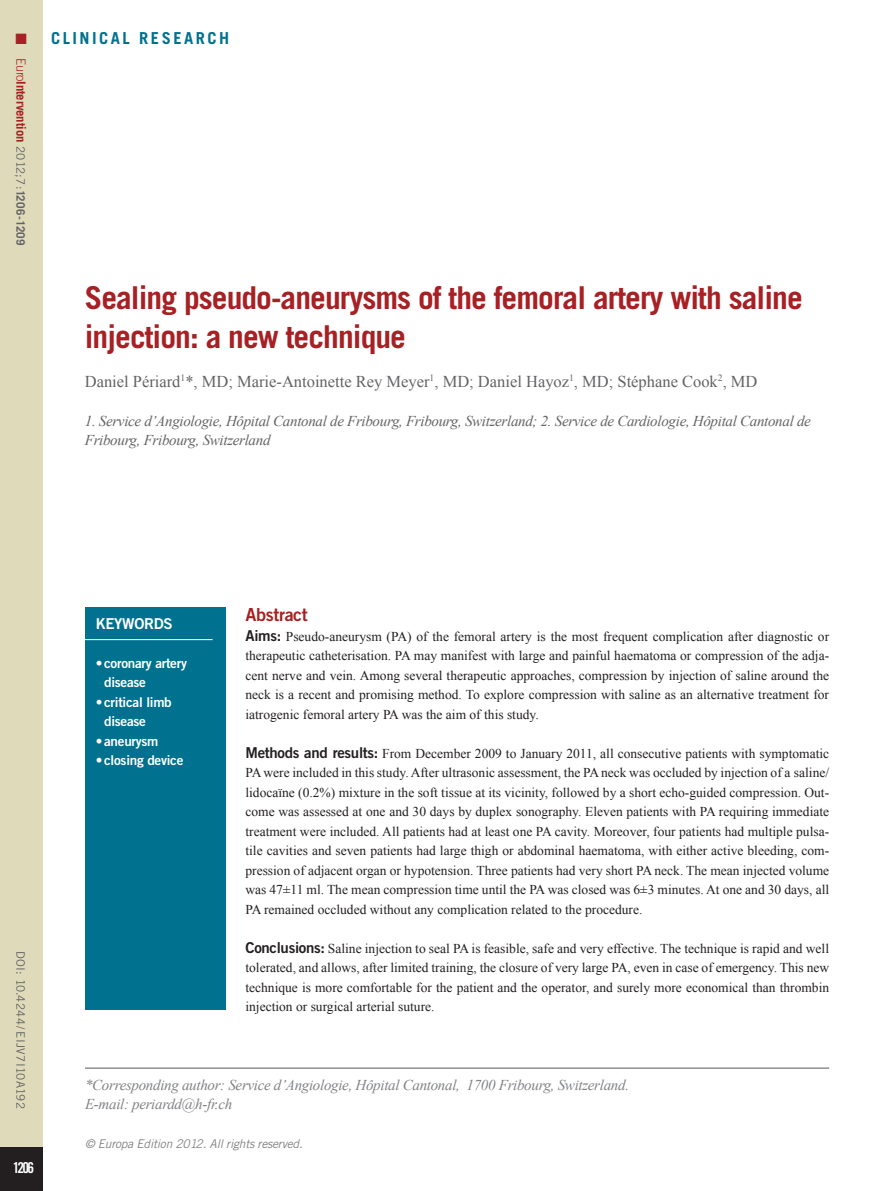
<style>
.page{position:relative;width:893px;height:1191px;background:#fff}
.page>*{position:absolute;margin:0;border:0;box-sizing:border-box;transform-origin:0 0}
.t1{font:700 31.5px/39px "Trade Gothic LT Std";letter-spacing:-.03em;color:#a72023}
.t2{font:18px "Trade Gothic LT Std Bd 2";letter-spacing:-.02em;color:#a72023}
.t3{font:16.5px "Times New Roman";color:#636366}
.t4{font:700 16.5px "Trade Gothic LT Std";letter-spacing:.15em;color:#00718e}
.t5{font:italic 15px/19.5px "Times New Roman";letter-spacing:-.02em;color:#636366}
.t6{font:italic 15px/19.5px "Times New Roman";letter-spacing:-.02em;color:#808285}
.t7{font:15px "Trade Gothic LT Std Bd 2";letter-spacing:-.02em;color:#fff}
.t8{font:15px "Trade Gothic LT Std Bd Cn 20";color:#fff}
.t9{font:15px "Zapf Dingbats ITC";color:#a72023}
.t10{font:13.5px/19.5px "Times New Roman";color:#231f20;text-align:justify}
.t11{font:13.5px/19.5px "Trade Gothic LT Std Bd 2";letter-spacing:-.02em;color:#fff}
.t12{font:700 12.75px "Trade Gothic LT Std";letter-spacing:-.01em;color:#a72023}
.t13{font:italic 12px "Trade Gothic LT Std";letter-spacing:-.02em;color:#808285}
.t14{font:11.7px "Trade Gothic LT Std";letter-spacing:.03em;color:#636366}
.s1{font-weight:300}
.s2{font-weight:400;font-size:11.7px;color:#636366}
.s3{font-size:11.7px;color:#636366}
.s4{font-family:"Trade Gothic LT Std Bd 2";font-size:15px}
</style>
<div class="page">
<div style="left:0;top:0;width:43px;height:1191px;background:#dedaba"></div>
<div style="left:0;top:1147px;width:43px;height:44px;background:#231f20"></div>
<hr style="left:85px;top:1067px;width:744px;height:1px;background:#57585a">
<div style="left:85px;top:607px;width:140px;height:402px;background:#00718e"></div>
<hr style="left:83px;top:639px;width:130px;height:1px;background:#fff">
<p class="t9" style="left:16px;top:32px;width:13px">■</p>
<p class="t12" style="left:29px;top:58px;width:189px;rotate:90deg"><span class="s1">Euro</span>Intervention <span class="s2">2012;7:</span><span class="s3">1206-1209</span></p>
<p class="t4" style="left:51px;top:28px;width:180px">CLINICAL RESEARCH</p>
<h1 class="t1" style="left:85px;top:278px;width:719px">Sealing pseudo-aneurysms of the femoral artery with saline injection: a new technique</h1>
<p class="t3" style="left:85px;top:370px;width:674px">Daniel Périard<sup>1</sup>*, MD; Marie-Antoinette Rey Meyer<sup>1</sup>, MD; Daniel Hayoz<sup>1</sup>, MD; Stéphane Cook<sup>2</sup>, MD</p>
<p class="t5" style="left:85px;top:411px;width:728px">1. Service d’Angiologie, Hôpital Cantonal de Fribourg, Fribourg, Switzerland; 2. Service de Cardiologie, Hôpital Cantonal de<br>Fribourg, Fribourg, Switzerland</p>
<p class="t14" style="left:28px;top:950px;width:160px;rotate:90deg">DOI: 10.4244/EIJV7I10A192</p>
<p class="t8" style="left:13px;top:1158px;width:23px">1206</p>
<p class="t7" style="left:96px;top:614px;width:79px">KEYWORDS</p>
<p class="t11" style="left:104px;top:653px;width:84px;text-indent:-9px">• coronary artery disease</p>
<p class="t11" style="left:104px;top:692px;width:69px;text-indent:-9px">• critical limb disease</p>
<p class="t11" style="left:96px;top:731px;width:64px">• aneurysm</p>
<p class="t11" style="left:96px;top:750px;width:89px">• closing device</p>
<h2 class="t2" style="left:245px;top:603px;width:64px">Abstract</h2>
<p class="t10" style="left:245px;top:626px;width:585px"><span class="s4">Aims:</span> Pseudo-aneurysm (PA) of the femoral artery is the most frequent complication after diagnostic or therapeutic catheterisation. PA may manifest with large and painful haematoma or compression of the adja&shy;cent nerve and vein. Among several therapeutic approaches, compression by injection of saline around the neck is a recent and promising method. To explore compression with saline as an alternative treatment for iatrogenic femoral artery PA was the aim of this study.</p>
<p class="t10" style="left:245px;top:743px;width:585px"><span class="s4">Methods and results:</span> From December 2009 to January 2011, all consecutive patients with symptomatic PA were included in this study. After ultrasonic assessment, the PA neck was occluded by injection of a saline/ lidocaïne (0.2%) mixture in the soft tissue at its vicinity, followed by a short echo-guided compression. Out&shy;come was assessed at one and 30 days by duplex sonography. Eleven patients with PA requiring immediate treatment were included. All patients had at least one PA cavity. Moreover, four patients had multiple pulsa&shy;tile cavities and seven patients had large thigh or abdominal haematoma, with either active bleeding, com&shy;pression of adjacent organ or hypotension. Three patients had very short PA neck. The mean injected volume was 47±11 ml. The mean compression time until the PA was closed was 6±3 minutes. At one and 30 days, all PA remained occluded without any complication related to the procedure.</p>
<p class="t10" style="left:245px;top:938px;width:585px"><span class="s4">Conclusions:</span> Saline injection to seal PA is feasible, safe and very effective. The technique is rapid and well tolerated, and allows, after limited training, the closure of very large PA, even in case of emergency. This new technique is more comfortable for the patient and the operator, and surely more economical than thrombin injection or surgical arterial suture.</p>
<p class="t6" style="left:85px;top:1074px;width:545px">*Corresponding author: Service d’Angiologie, Hôpital Cantonal, 1700 Fribourg, Switzerland.<br>E-mail: periardd@h-fr.ch</p>
<p class="t13" style="left:85px;top:1136px;width:219px">© Europa Edition 2012. All rights reserved.</p>
</div>
